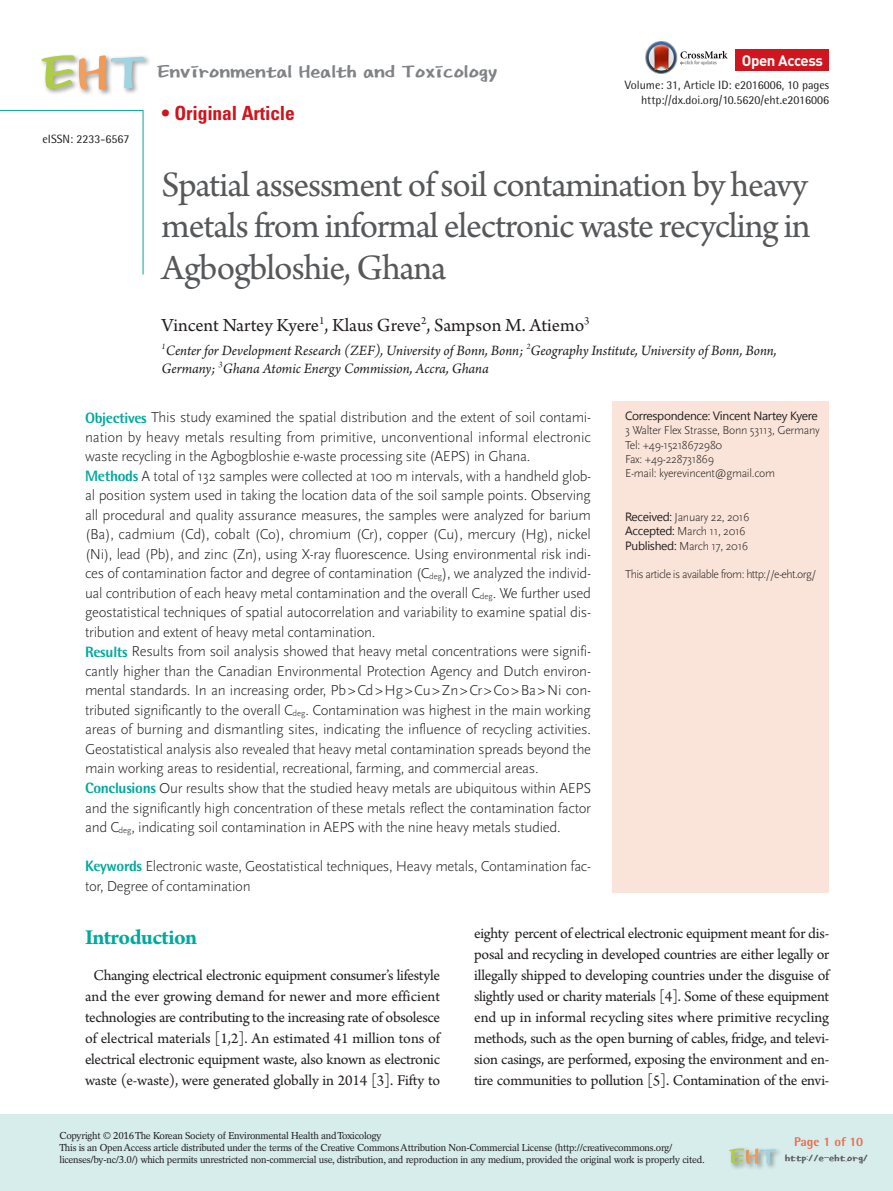
<style>
.page{position:relative;width:893px;height:1191px;background:#fff}
.page>*{position:absolute;margin:0;border:0;box-sizing:border-box;transform-origin:0 0}
.제목{font:37.5px/41.2px "Arno Pro";letter-spacing:-.025em;color:#57585a;text-align:justify}
.t1{font:22.5px "H Ybda M";letter-spacing:-.03em;color:#808285}
.대제목{font:700 22.5px "Arno Pro";letter-spacing:-.02em;color:#00a99d}
.저자{font:19.5px "Arno Pro";letter-spacing:-.005em;color:#231f20}
.t2{font:700 condensed 19.5px "Univers LT Std";letter-spacing:-.01em;color:#cf151d}
.본문{font:15.75px/21px "Arno Pro";letter-spacing:-.02em;color:#231f20;text-align:center}
.초록{font:300 15px/19.5px "Scala Sans";letter-spacing:-.02em;color:#231f20;text-align:justify}
.소속{font:italic 15px/18px "Arno Pro";letter-spacing:-.005em;color:#231f20}
.t3{font:700 15px "DIN Pro";letter-spacing:-.025em;color:#fff}
.t4{font:800 12.75px "Rotis Semi Sans Std";color:#ea6d4d}
.교신저자{font:300 12px "Scala Sans";letter-spacing:-.025em;color:#231f20}
.t5{font:12px "Rotis Semi Sans Std";color:#231f20}
.교신저자-2{font:300 12px "Scala Sans";letter-spacing:-.05em;color:#231f20}
.교신저자-3{font:12px "Segoe UI";letter-spacing:-.025em;color:#231f20}
.t6{font:12px "H Ybda M";letter-spacing:-.03em;color:#57585a}
.t7{font:10.05px/12px "Rotation LT Std";letter-spacing:-.025em;color:#231f20}
.s1{font-family:"Rotis Semi Sans Std";font-weight:800;color:#00a99d}
.s2{font-size:8.7px}
.s3{font-family:"Segoe UI";font-weight:400}
</style>
<div class="page">
<div style="left:0;top:1114px;width:893px;height:77px;background:#d6edec"></div>
<div style="left:724px;top:1109px;width:88px;height:82px;background:#d6edec"></div>
<div style="left:690px;top:1109px;width:92px;height:82px;background:#fff;opacity:.75"></div>
<svg style="left:729px;top:1148px;width:47px;height:15px"></svg>
<svg style="left:0;top:109px;width:144px;height:166px"></svg>
<div style="left:736px;top:50px;width:93px;height:21px;background:#cf151d"></div>
<div style="left:37px;top:16px;width:112px;height:114px;background:#fff"></div>
<div style="left:3px;top:13px;width:111px;height:117px;background:#fff"></div>
<svg style="left:42px;top:55px;width:103px;height:35px"></svg>
<div style="left:612px;top:401px;width:217px;height:492px;background:#fae4d9"></div>
<img style="left:645px;top:41px;width:83px;height:32px">
<p class="t5" style="left:43px;top:132px;width:88px">eISSN: 2233-6567</p>
<p class="t1" style="left:157px;top:60px;width:342px">Environmental Health and Toxicology</p>
<p class="t2" style="left:162px;top:102px;width:135px">• Original Article</p>
<p class="t3" style="left:742px;top:50px;width:83px">Open Access</p>
<p class="t5" style="left:625px;top:78px;width:206px">Volume: 31, Article ID: e2016006, 10 pages</p>
<p class="t5" style="left:641px;top:93px;width:190px">http://dx.doi.org/10.5620/eht.e2016006</p>
<p class="제목" style="left:162px;top:166px;width:650px">Spatial assessment of soil contamination by heavy metals from informal electronic waste recycling in Agbogbloshie, Ghana</p>
<p class="저자" style="left:162px;top:314px;width:430px">Vincent Nartey Kyere<sup>1</sup>, Klaus Greve<sup>2</sup>, Sampson M. Atiemo<sup>3</sup></p>
<p class="소속" style="left:162px;top:342px;width:617px"><sup>1</sup>Center for Development Research (ZEF), University of Bonn, Bonn; <sup>2</sup>Geography Institute, University of Bonn, Bonn,<br>Germany; <sup>3</sup>Ghana Atomic Energy Commission, Accra, Ghana</p>
<p class="초록" style="left:85px;top:408px;width:507px"><span class="s1">Objectives</span> This study examined the spatial distribution and the extent of soil contami&shy;nation by heavy metals resulting from primitive, unconventional informal electronic waste recycling in the Agbogbloshie e-waste processing site (AEPS) in Ghana.</p>
<p class="초록" style="left:85px;top:466px;width:507px"><span class="s1">Methods</span> A total of 132 samples were collected at 100 m intervals, with a handheld glob&shy;al position system used in taking the location data of the soil sample points. Observing all procedural and quality assurance measures, the samples were analyzed for barium (Ba), cadmium (Cd), cobalt (Co), chromium (Cr), copper (Cu), mercury (Hg), nickel (Ni), lead (Pb), and zinc (Zn), using X-ray fluorescence. Using environmental risk indi&shy;ces of contamination factor and degree of contamination (C<span class="s2">deg</span>), we analyzed the individ&shy;ual contribution of each heavy metal contamination and the overall C<span class="s2">deg</span>. We further used geostatistical techniques of spatial autocorrelation and variability to examine spatial dis&shy;tribution and extent of heavy metal contamination.</p>
<p class="초록" style="left:85px;top:642px;width:507px"><span class="s1">Results</span> Results from soil analysis showed that heavy metal concentrations were signifi&shy;cantly higher than the Canadian Environmental Protection Agency and Dutch environ&shy;mental standards. In an increasing order, Pb&gt;Cd&gt;Hg&gt;Cu&gt;Zn&gt;Cr&gt;Co&gt;Ba&gt;Ni con&shy;tributed significantly to the overall C<span class="s2">deg</span>. Contamination was highest in the main working areas of burning and dismantling sites, indicating the influence of recycling activities.<br>Geostatistical analysis also revealed that heavy metal contamination spreads beyond the main working areas to residential, recreational, farming, and commercial areas.</p>
<p class="초록" style="left:85px;top:778px;width:508px"><span class="s1">Conclusions</span> Our results show that the studied heavy metals are ubiquitous within AEPS and the significantly high concentration of these metals reflect the contamination factor and C<span class="s2">deg</span>, indicating soil contamination in AEPS with the nine heavy metals studied.</p>
<p class="초록" style="left:85px;top:856px;width:507px"><span class="s1">Keywords</span> Electronic waste, Geostatistical techniques, Heavy metals, Contamination fac&shy;tor, Degree of contamination</p>
<p class="교신저자-3" style="left:625px;top:407px;width:194px">Correspondence: Vincent Nartey Kyere</p>
<p class="교신저자" style="left:625px;top:424px;width:196px">3 Walter Flex Strasse, Bonn 53113, Germany</p>
<p class="교신저자" style="left:625px;top:438px;width:99px">Tel: +49-15218672980</p>
<p class="교신저자" style="left:625px;top:453px;width:90px">Fax: +49-228731869</p>
<p class="교신저자" style="left:625px;top:467px;width:152px">E-mail: kyerevincent@gmail.com</p>
<p class="교신저자" style="left:625px;top:510px;width:126px"><span class="s3">Received:</span> January 22, 2016</p>
<p class="교신저자" style="left:625px;top:525px;width:122px"><span class="s3">Accepted:</span> March 11, 2016</p>
<p class="교신저자" style="left:625px;top:539px;width:125px"><span class="s3">Published:</span> March 17, 2016</p>
<p class="교신저자-2" style="left:625px;top:568px;width:193px">This article is available from: http://e-eht.org/</p>
<p class="대제목" style="left:85px;top:924px;width:114px">Introduction</p>
<p class="본문" style="left:85px;top:966px;width:357px">Changing electrical electronic equipment consumer’s lifestyle and the ever growing demand for newer and more efficient technologies are contributing to the increasing rate of obsolesce of electrical materials [1,2]. An estimated 41 million tons of electrical electronic equipment waste, also known as electronic waste (e-waste), were generated globally in 2014 [3]. Fifty to</p>
<p class="본문" style="left:474px;top:924px;width:357px;text-align:justify">eighty percent of electrical electronic equipment meant for dis&shy;posal and recycling in developed countries are either legally or illegally shipped to developing countries under the disguise of slightly used or charity materials [4]. Some of these equipment end up in informal recycling sites where primitive recycling methods, such as the open burning of cables, fridge, and televi&shy;sion casings, are performed, exposing the environment and en&shy;tire communities to pollution [5]. Contamination of the envi-</p>
<p class="t7" style="left:60px;top:1129px;width:324px">Copyright © 2016 The Korean Society of Environmental Health and Toxicology</p>
<p class="t7" style="left:60px;top:1141px;width:647px">This is an Open Access article distributed under the terms of the Creative Commons Attribution Non-Commercial License (http://creativecommons.org/ licenses/by-nc/3.0/) which permits unrestricted non-commercial use, distribution, and reproduction in any medium, provided the original work is properly cited.</p>
<p class="t4" style="left:794px;top:1134px;width:71px">Page 1 of 10</p>
<p class="t6" style="left:785px;top:1151px;width:85px">http://e-eht.org/</p>
</div>
